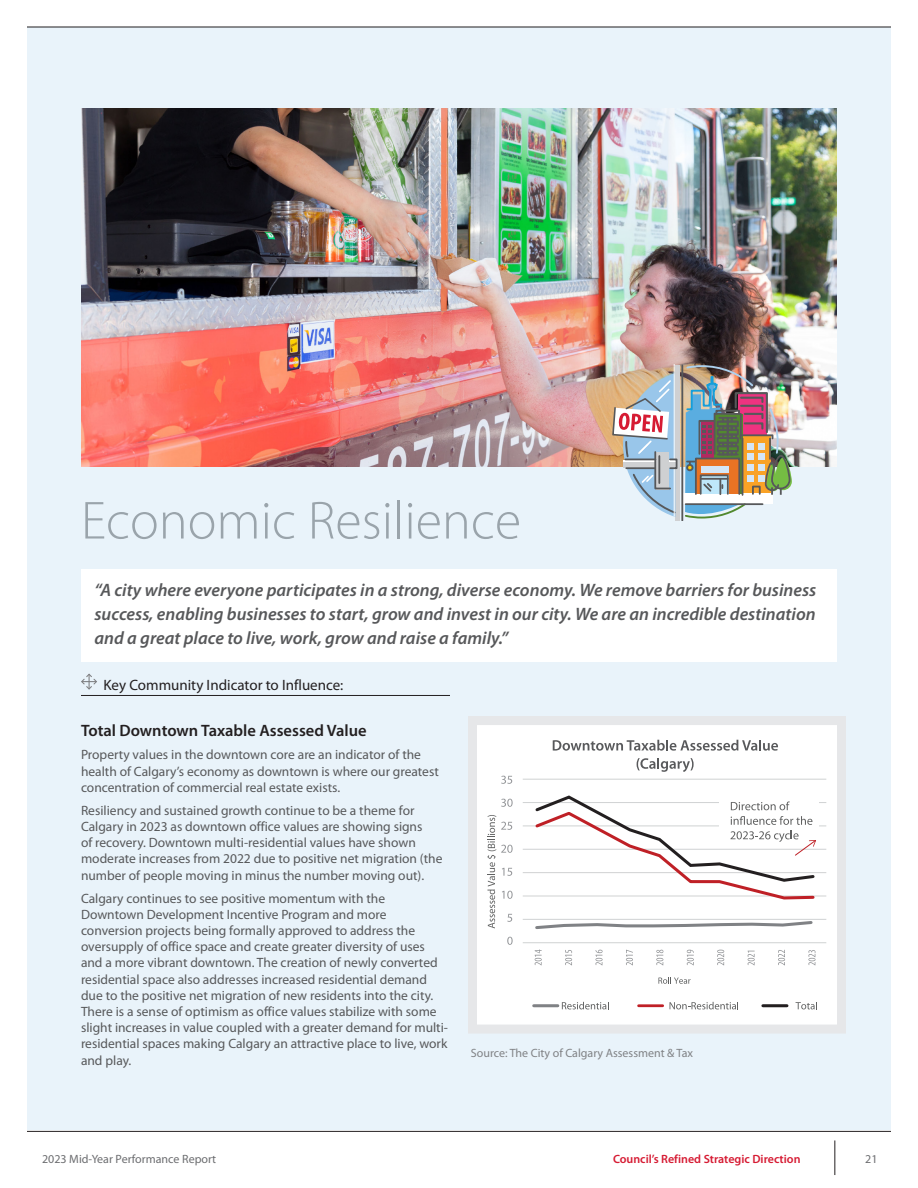
<style>
.page{position:relative;width:918px;height:1188px;background:#fff}
.page>*{position:absolute;margin:0;border:0;box-sizing:border-box;transform-origin:0 0}
.LIGHT_BIG_TYPE{font:300 54px "Myriad Pro";color:#9aa4ab}
.QUOTE_W_WHITE_BOX_copy{font:italic 600 18px/24px "Myriad Pro";color:#57585a;text-align:justify}
.SUBSUB_BLACK_ALLCAPS{font:600 16.5px "Myriad Pro";color:#231f20}
.SUBSUBHEAD_W_LINE{font:15px "Myriad Pro";color:#231f20}
.BODY{font:13.5px/16.2px "Myriad Pro";color:#57585a}
.BODY-2{font:12px "Myriad Pro";color:#808285}
.t1{font:600 12px "Myriad Pro";color:#d61b33}
.t2{font:12px "Myriad Pro";color:#6c6d70}
</style>
<div class="page">
<hr style="left:27px;top:1131px;width:864px;height:1px;background:#231f20">
<hr style="left:835px;top:1140px;width:1px;height:35px;background:#231f20">
<div style="left:27px;top:27px;width:864px;height:1103px;background:#e9f3fa"></div>
<img style="left:81px;top:108px;width:756px;height:359px">
<div style="left:81px;top:569px;width:756px;height:93px;background:#fff"></div>
<hr style="left:81px;top:695px;width:369px;height:1px;background:#231f20">
<svg style="left:81px;top:673px;width:16px;height:17px"></svg>
<div style="left:472px;top:721px;width:370px;height:308px;background:#fff"></div>
<hr style="left:523px;top:779px;width:303px;height:1px;background:#d1d3d4">
<hr style="left:523px;top:849px;width:303px;height:1px;background:#d1d3d4">
<hr style="left:523px;top:872px;width:303px;height:1px;background:#d1d3d4">
<hr style="left:523px;top:895px;width:303px;height:2px;background:#d1d3d4">
<hr style="left:523px;top:919px;width:303px;height:1px;background:#d1d3d4">
<hr style="left:523px;top:942px;width:303px;height:1px;background:#d1d3d4">
<hr style="left:523px;top:802px;width:303px;height:1px;background:#d1d3d4">
<hr style="left:523px;top:825px;width:303px;height:1px;background:#d1d3d4">
<div style="left:720px;top:793px;width:99px;height:53px;background:#fff"></div>
<svg style="left:507px;top:937px;width:6px;height:8px"></svg>
<svg style="left:501px;top:799px;width:12px;height:8px"></svg>
<svg style="left:501px;top:776px;width:11px;height:8px"></svg>
<svg style="left:487px;top:815px;width:26px;height:113px"></svg>
<svg style="left:535px;top:921px;width:278px;height:8px"></svg>
<svg style="left:562px;top:1002px;width:47px;height:7px"></svg>
<svg style="left:670px;top:1002px;width:68px;height:7px"></svg>
<svg style="left:796px;top:1002px;width:21px;height:7px"></svg>
<hr style="left:639px;top:1004px;width:24px;height:3px;background:#bf2026">
<hr style="left:534px;top:1004px;width:24px;height:3px;background:#808285">
<hr style="left:763px;top:1004px;width:24px;height:3px;background:#231f20">
<svg style="left:658px;top:977px;width:33px;height:7px"></svg>
<svg style="left:533px;top:795px;width:283px;height:105px"></svg>
<svg style="left:553px;top:740px;width:225px;height:11px"></svg>
<svg style="left:637px;top:758px;width:57px;height:14px"></svg>
<svg style="left:535px;top:949px;width:7px;height:16px"></svg>
<svg style="left:565px;top:950px;width:7px;height:15px"></svg>
<svg style="left:595px;top:950px;width:8px;height:15px"></svg>
<svg style="left:626px;top:950px;width:7px;height:15px"></svg>
<svg style="left:656px;top:950px;width:7px;height:15px"></svg>
<svg style="left:687px;top:950px;width:7px;height:15px"></svg>
<svg style="left:717px;top:950px;width:7px;height:15px"></svg>
<svg style="left:748px;top:951px;width:7px;height:14px"></svg>
<svg style="left:778px;top:950px;width:7px;height:15px"></svg>
<svg style="left:808px;top:950px;width:8px;height:15px"></svg>
<div style="left:468px;top:716px;width:378px;height:318px;border:9px solid #e6e7e9"></div>
<svg style="left:774px;top:458px;width:18px;height:32px"></svg>
<hr style="left:675px;top:365px;width:4px;height:155px;background:#cfd0d2">
<hr style="left:681px;top:365px;width:2px;height:155px;background:#57585a">
<svg style="left:611px;top:371px;width:66px;height:146px"></svg>
<img style="left:684px;top:364px;width:98px;height:155px">
<div style="left:771px;top:455px;width:19px;height:34px;border:2px solid #57585a;border-radius:9px"></div>
<p class="LIGHT_BIG_TYPE" style="left:81px;top:488px;width:442px">Economic Resilience</p>
<p class="QUOTE_W_WHITE_BOX_copy" style="left:94px;top:578px;width:723px">“A city where everyone participates in a strong, diverse economy. We remove barriers for business success, enabling businesses to start, grow and invest in our city. We are an incredible destination and a great place to live, work, grow and raise a family.”</p>
<p class="SUBSUBHEAD_W_LINE" style="left:104px;top:675px;width:241px">Key Community Indicator to Influence:</p>
<p class="SUBSUB_BLACK_ALLCAPS" style="left:81px;top:720px;width:287px">Total Downtown Taxable Assessed Value</p>
<p class="BODY" style="left:81px;top:747px;width:359px">Property values in the downtown core are an indicator of the health of Calgary’s economy as downtown is where our greatest concentration of commercial real estate exists.</p>
<p class="BODY" style="left:81px;top:802px;width:363px">Resiliency and sustained growth continue to be a theme for Calgary in 2023 as downtown office values are showing signs<br>of recovery. Downtown multi-residential values have shown moderate increases from 2022 due to positive net migration (the number of people moving in minus the number moving out).</p>
<p class="BODY" style="left:81px;top:890px;width:369px">Calgary continues to see positive momentum with the Downtown Development Incentive Program and more conversion projects being formally approved to address the oversupply of office space and create greater diversity of uses and a more vibrant downtown. The creation of newly converted residential space also addresses increased residential demand due to the positive net migration of new residents into the city.<br>There is a sense of optimism as office values stabilize with some slight increases in value coupled with a greater demand for multi&shy;residential spaces making Calgary an attractive place to live, work and play.</p>
<p class="BODY-2" style="left:471px;top:1045px;width:224px">Source: The City of Calgary Assessment &amp; Tax</p>
<p class="t2" style="left:42px;top:1152px;width:176px">2023 Mid-Year Performance Report</p>
<p class="t1" style="left:613px;top:1152px;width:189px">Council’s Refined Strategic Direction</p>
<p class="t2" style="left:865px;top:1152px;width:14px">21</p>
</div>
